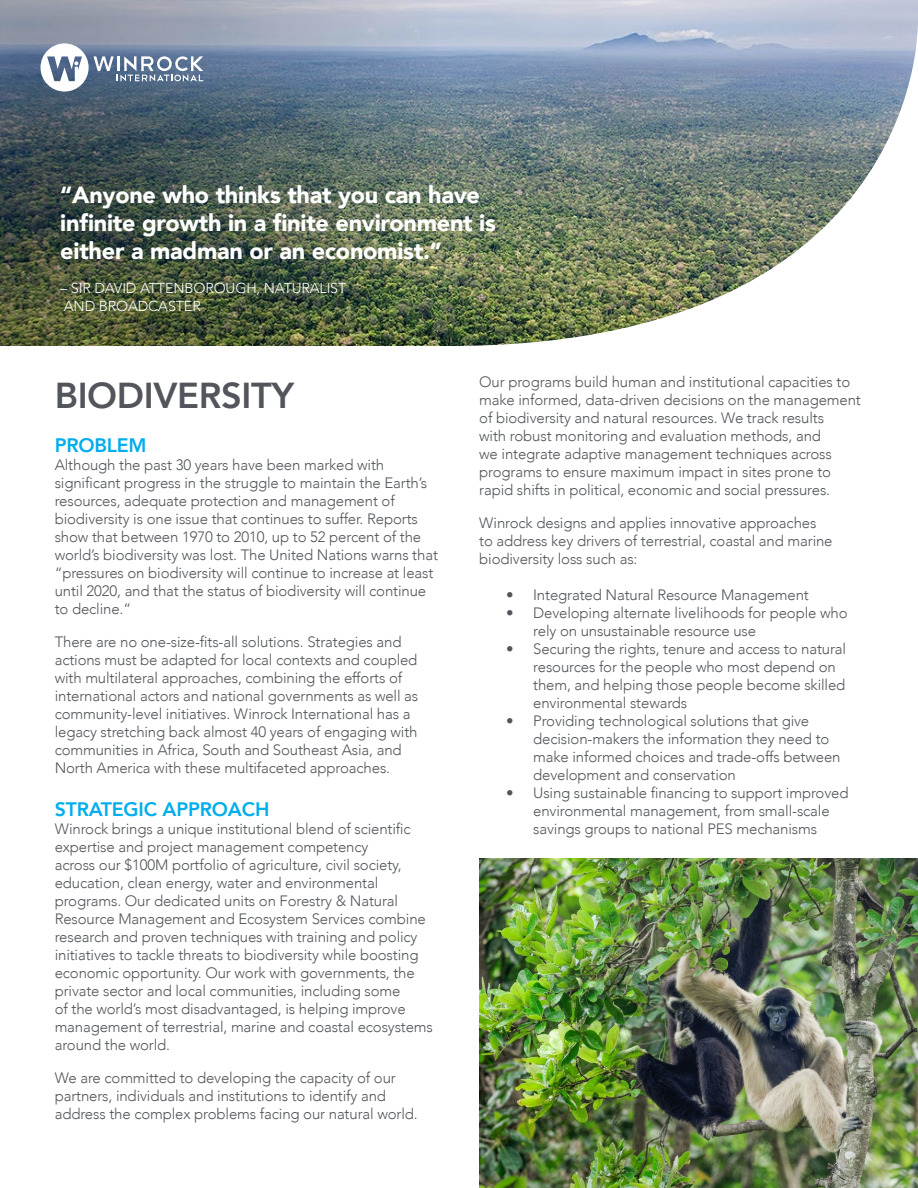
<style>
.page{position:relative;width:918px;height:1188px;background:#fff}
.page>*{position:absolute;margin:0;border:0;box-sizing:border-box;transform-origin:0 0}
.t1{font:800 36px "Avenir";letter-spacing:-.01em;color:#52555b}
.t2{font:900 23.4px/28px "Avenir";letter-spacing:-.01em;color:#fff}
.t3{font:800 19.5px "Avenir";letter-spacing:-.01em;color:#00aded}
.t4{font:300 15px/18px "Avenir";letter-spacing:-.01em;color:#52555b}
.t5{font:300 14.4px/17.2px "Avenir";letter-spacing:-.01em;color:#fff}
</style>
<div class="page">
<img style="left:439px;top:0;width:479px;height:346px">
<img style="left:0;top:0;width:439px;height:346px">
<svg style="left:40px;top:43px;width:163px;height:49px"></svg>
<img style="left:479px;top:859px;width:439px;height:329px">
<h2 class="t2" style="left:60px;top:180px;width:437px">“Anyone who thinks that you can have infinite growth in a finite environment is either a madman or an economist.”</h2>
<p class="t5" style="left:60px;top:280px;width:288px">– SIR DAVID ATTENBOROUGH, NATURALIST<br>AND BROADCASTER</p>
<h1 class="t1" style="left:55px;top:368px;width:241px">BIODIVERSITY</h1>
<h3 class="t3" style="left:55px;top:430px;width:94px">PROBLEM</h3>
<p class="t4" style="left:55px;top:456px;width:385px">Although the past 30 years have been marked with significant progress in the struggle to maintain the Earth’s resources, adequate protection and management of biodiversity is one issue that continues to suffer. Reports show that between 1970 to 2010, up to 52 percent of the world’s biodiversity was lost. The United Nations warns that “pressures on biodiversity will continue to increase at least until 2020, and that the status of biodiversity will continue to decline.”</p>
<p class="t4" style="left:55px;top:633px;width:365px">There are no one-size-fits-all solutions. Strategies and actions must be adapted for local contexts and coupled with multilateral approaches, combining the efforts of international actors and national governments as well as community-level initiatives. Winrock International has a legacy stretching back almost 40 years of engaging with communities in Africa, South and Southeast Asia, and North America with these multifaceted approaches.</p>
<h3 class="t3" style="left:55px;top:794px;width:216px">STRATEGIC APPROACH</h3>
<p class="t4" style="left:55px;top:820px;width:380px">Winrock brings a unique institutional blend of scientific expertise and project management competency<br>across our $100M portfolio of agriculture, civil society, education, clean energy, water and environmental programs. Our dedicated units on Forestry &amp; Natural Resource Management and Ecosystem Services combine research and proven techniques with training and policy initiatives to tackle threats to biodiversity while boosting economic opportunity. Our work with governments, the private sector and local communities, including some<br>of the world’s most disadvantaged, is helping improve management of terrestrial, marine and coastal ecosystems around the world.</p>
<p class="t4" style="left:55px;top:1069px;width:365px">We are committed to developing the capacity of our partners, individuals and institutions to identify and address the complex problems facing our natural world.</p>
<p class="t4" style="left:479px;top:373px;width:383px">Our programs build human and institutional capacities to make informed, data-driven decisions on the management of biodiversity and natural resources. We track results<br>with robust monitoring and evaluation methods, and<br>we integrate adaptive management techniques across programs to ensure maximum impact in sites prone to rapid shifts in political, economic and social pressures.</p>
<p class="t4" style="left:479px;top:514px;width:355px">Winrock designs and applies innovative approaches to address key drivers of terrestrial, coastal and marine biodiversity loss such as:</p>
<p class="t4" style="left:506px;top:586px;width:304px">• Integrated Natural Resource Management</p>
<p class="t4" style="left:533px;top:604px;width:316px;text-indent:-27px">• Developing alternate livelihoods for people who rely on unsustainable resource use</p>
<p class="t4" style="left:533px;top:640px;width:314px;text-indent:-27px">• Securing the rights, tenure and access to natural resources for the people who most depend on them, and helping those people become skilled environmental stewards</p>
<p class="t4" style="left:533px;top:712px;width:309px;text-indent:-27px">• Providing technological solutions that give decision-makers the information they need to make informed choices and trade-offs between development and conservation</p>
<p class="t4" style="left:506px;top:784px;width:344px;text-align:center">• Using sustainable financing to support improved environmental management, from small-scale savings groups to national PES mechanisms</p>
</div>
